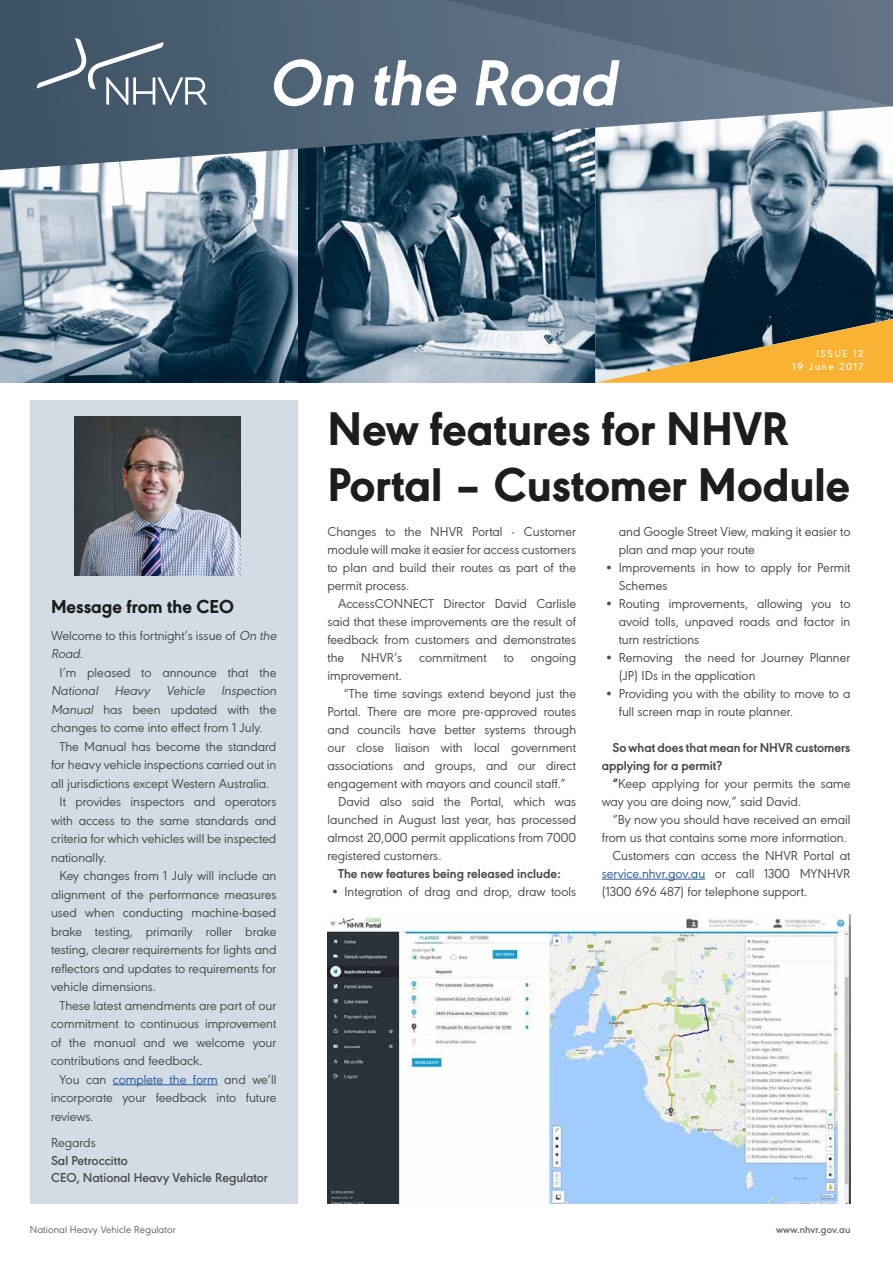
<style>
.page{position:relative;width:893px;height:1263px;background:#fff}
.page>*{position:absolute;margin:0;border:0;box-sizing:border-box;transform-origin:0 0}
.t1{font:italic 700 67.5px "URW Geometric";color:#fff}
.t2{font:800 49.2px/55.5px "URW Geometric";color:#1d1d1b}
.t3{font:800 19.5px "URW Geometric";color:#1d1d1b}
.t4{font:13.5px/18px "URW Geometric";color:#4b4b4a}
.t5{font:700 13.5px/18px "URW Geometric";color:#4b4b4a}
.t6{font:13.5px "URW Geometric";color:#275b9c}
.t7{font:600 13.5px/17.7px "URW Geometric";color:#4b4b4a}
.t8{font:10.5px "URW Geometric";letter-spacing:.01em;color:#646463}
.t9{font:500 10.5px/12.6px "URW Geometric";letter-spacing:.15em;color:#fff;text-align:right}
.t10{font:600 10.5px "URW Geometric";letter-spacing:.01em;color:#646463}
.s1{font-style:italic}
.s2{color:#4b4b4a}
.s3{font-weight:700}
</style>
<div class="page">
<img style="left:298px;top:170px;width:297px;height:213px">
<img style="left:0;top:170px;width:298px;height:212px">
<img style="left:595px;top:170px;width:298px;height:149px">
<svg style="left:0;top:0;width:893px;height:170px;background:#607485"></svg>
<svg style="left:446px;top:0;width:447px;height:106px;background:#5e7082"></svg>
<svg style="left:37px;top:38px;width:170px;height:67px;background:#5e6f80"></svg>
<div style="left:30px;top:400px;width:268px;height:803px;background:#d3dce4"></div>
<svg style="left:595px;top:319px;width:298px;height:64px;background:#9a834e"></svg>
<hr style="left:113px;top:1084px;width:105px;height:1px;background:#275b9c">
<img style="left:74px;top:417px;width:167px;height:158px">
<hr style="left:602px;top:879px;width:103px;height:1px;background:#275b9c">
<img style="left:327px;top:914px;width:523px;height:289px">
<h1 class="t1" style="left:268px;top:32px;width:349px">On the Road</h1>
<p class="t9" style="left:792px;top:347px;width:72px">ISSUE 12<br>19 June 2017</p>
<h3 class="t3" style="left:51px;top:591px;width:184px">Message from the CEO</h3>
<p class="t4" style="left:51px;top:625px;width:227px;line-height:18.5px">Welcome to this fortnight’s issue of <span class="s1">On the<br>Road.</span></p>
<p class="t4" style="left:60px;top:662px;width:218px">I’m pleased to announce that the</p>
<p class="t4" style="left:51px;top:680px;width:227px;line-height:18.5px;text-align:justify"><span class="s1">National Heavy Vehicle Inspection Manual</span> has been updated with the changes to come into effect from 1 July.</p>
<p class="t4" style="left:60px;top:736px;width:218px">The Manual has become the standard</p>
<p class="t4" style="left:51px;top:754px;width:227px">for heavy vehicle inspections carried out in</p>
<p class="t4" style="left:51px;top:773px;width:220px">all jurisdictions except Western Australia.</p>
<p class="t4" style="left:60px;top:791px;width:218px">It provides inspectors and operators</p>
<p class="t4" style="left:51px;top:810px;width:227px">with access to the same standards and</p>
<p class="t4" style="left:51px;top:828px;width:227px">criteria for which vehicles will be inspected</p>
<p class="t4" style="left:51px;top:847px;width:57px">nationally.</p>
<p class="t4" style="left:60px;top:865px;width:218px">Key changes from 1 July will include an</p>
<p class="t4" style="left:51px;top:884px;width:227px">alignment of the performance measures</p>
<p class="t4" style="left:51px;top:902px;width:227px">used when conducting machine-based</p>
<p class="t4" style="left:51px;top:921px;width:227px">brake testing, primarily roller brake</p>
<p class="t4" style="left:51px;top:939px;width:227px">testing, clearer requirements for lights and</p>
<p class="t4" style="left:51px;top:958px;width:227px">reflectors and updates to requirements for</p>
<p class="t4" style="left:51px;top:976px;width:107px">vehicle dimensions.</p>
<p class="t4" style="left:60px;top:995px;width:218px">These latest amendments are part of our</p>
<p class="t4" style="left:51px;top:1013px;width:227px">commitment to continuous improvement</p>
<p class="t4" style="left:51px;top:1032px;width:227px">of the manual and we welcome your</p>
<p class="t4" style="left:51px;top:1050px;width:153px">contributions and feedback.</p>
<p class="t6" style="left:60px;top:1069px;width:218px"><span class="s2">You can</span> complete the form <span class="s2">and we’ll</span></p>
<p class="t4" style="left:51px;top:1087px;width:227px">incorporate your feedback into future</p>
<p class="t4" style="left:51px;top:1106px;width:44px">reviews.</p>
<p class="t4" style="left:51px;top:1132px;width:46px">Regards</p>
<p class="t7" style="left:51px;top:1150px;width:219px">Sal Petroccitto<br>CEO, National Heavy Vehicle Regulator</p>
<h2 class="t2" style="left:327px;top:398px;width:524px">New features for NHVR<br>Portal – Customer Module</h2>
<p class="t4" style="left:327px;top:521px;width:250px;text-align:justify">Changes to the NHVR Portal - Customer module will make it easier for access customers to plan and build their routes as part of the permit process.</p>
<p class="t4" style="left:327px;top:593px;width:250px;text-align:justify;text-indent:11px">AccessCONNECT Director David Carlisle said that these improvements are the result of feedback from customers and demonstrates the NHVR’s commitment to ongoing improvement.</p>
<p class="t4" style="left:343px;top:683px;width:234px">“The time savings extend beyond just the</p>
<p class="t4" style="left:327px;top:701px;width:250px">Portal. There are more pre-approved routes</p>
<p class="t4" style="left:327px;top:719px;width:250px">and councils have better systems through</p>
<p class="t4" style="left:327px;top:737px;width:250px">our close liaison with local government</p>
<p class="t4" style="left:327px;top:755px;width:250px">associations and groups, and our direct</p>
<p class="t4" style="left:327px;top:773px;width:240px">engagement with mayors and council staff.”</p>
<p class="t4" style="left:338px;top:791px;width:240px">David also said the Portal, which was</p>
<p class="t4" style="left:327px;top:809px;width:250px">launched in August last year, has processed</p>
<p class="t4" style="left:327px;top:827px;width:250px">almost 20,000 permit applications from 7000</p>
<p class="t4" style="left:327px;top:845px;width:115px">registered customers.</p>
<p class="t5" style="left:338px;top:863px;width:224px">The new features being released include:</p>
<p class="t4" style="left:332px;top:881px;width:246px">• Integration of drag and drop, draw tools</p>
<p class="t4" style="left:619px;top:521px;width:233px">and Google Street View, making it easier to plan and map your route</p>
<p class="t4" style="left:619px;top:557px;width:233px;text-indent:-13px">• Improvements in how to apply for Permit<br>Schemes</p>
<p class="t4" style="left:619px;top:593px;width:233px;text-align:justify;text-indent:-13px">• Routing improvements, allowing you to avoid tolls, unpaved roads and factor in turn restrictions</p>
<p class="t4" style="left:619px;top:647px;width:233px;text-indent:-13px">• Removing the need for Journey Planner (JP) IDs in the application</p>
<p class="t4" style="left:619px;top:683px;width:233px;text-indent:-13px">• Providing you with the ability to move to a full screen map in route planner.</p>
<p class="t5" style="left:602px;top:737px;width:250px;text-indent:11px">So what does that mean for NHVR customers applying for a permit?</p>
<p class="t4" style="left:602px;top:773px;width:250px;text-indent:11px"><span class="s3">“</span>Keep applying for your permits the same way you are doing now,” said David.</p>
<p class="t4" style="left:612px;top:809px;width:240px">“By now you should have received an email</p>
<p class="t4" style="left:602px;top:827px;width:247px">from us that contains some more information.</p>
<p class="t4" style="left:612px;top:845px;width:240px">Customers can access the NHVR Portal at</p>
<p class="t6" style="left:602px;top:863px;width:250px">service.nhvr.gov.au <span class="s2">or call 1300 MYNHVR</span></p>
<p class="t4" style="left:602px;top:881px;width:207px">(1300 696 487) for telephone support.</p>
<p class="t8" style="left:30px;top:1222px;width:147px">National Heavy Vehicle Regulator</p>
<p class="t10" style="left:776px;top:1222px;width:76px">www.nhvr.gov.au</p>
</div>
